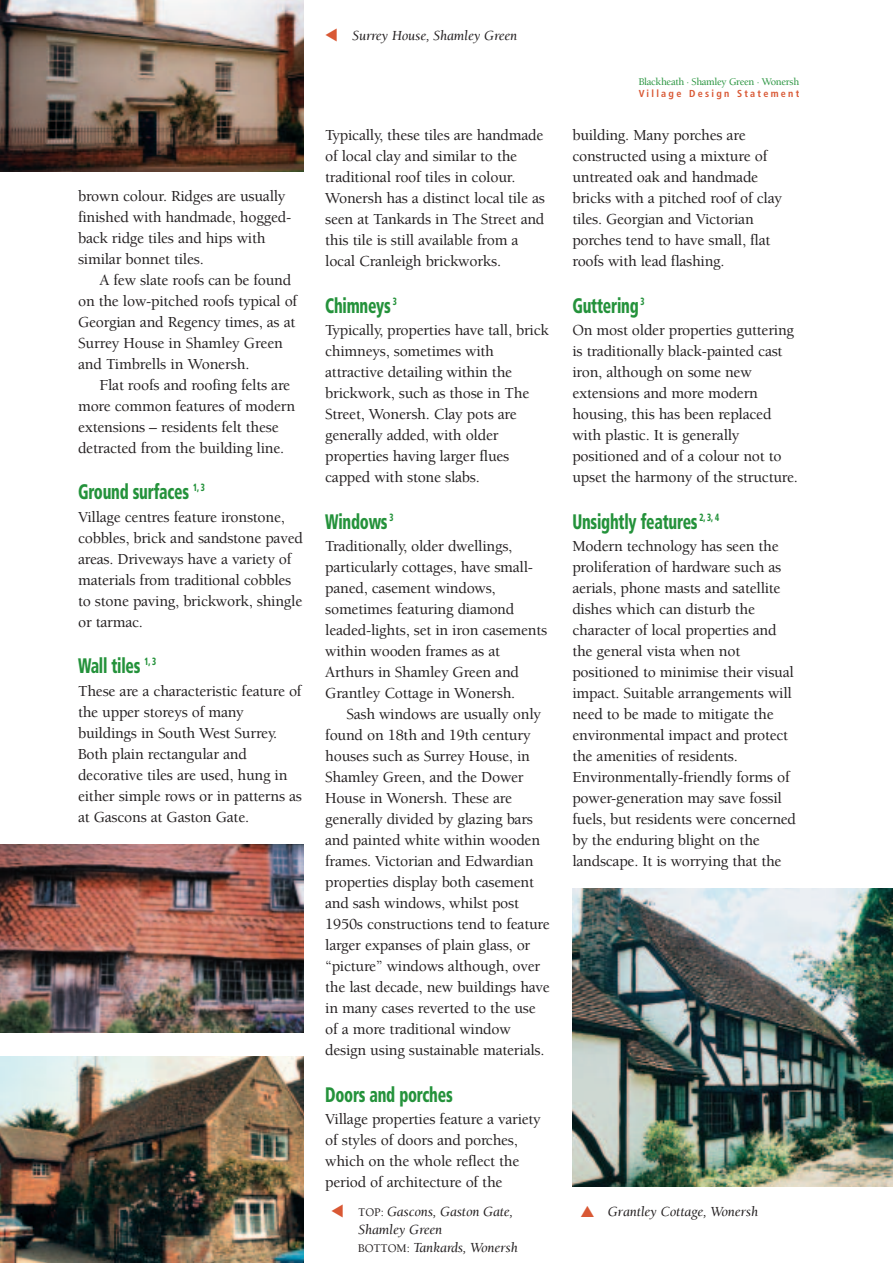
<style>
.page{position:relative;width:893px;height:1263px;background:#fff}
.page>*{position:absolute;margin:0;border:0;box-sizing:border-box;transform-origin:0 0}
.t1{font:900 condensed 21px "Frutiger";letter-spacing:-.015em;color:#24923b;scale:.75 1}
.t2{font:500 15.75px/21px "Berkeley";letter-spacing:-.015em;color:#231f20}
.t3{font:italic 14.25px/18px "Berkeley";letter-spacing:-.01em;color:#231f20}
.t4{font:500 10.5px "Berkeley";letter-spacing:-.025em;color:#24923b}
.t5{font:700 condensed 10.2px "Frutiger";letter-spacing:.225em;color:#d95834}
.s1{font-weight:500;font-style:normal;font-size:12px}
.s2{color:#d95834}
</style>
<div class="page">
<img style="left:0;top:0;width:303px;height:172px">
<img style="left:0;top:845px;width:303px;height:188px">
<img style="left:573px;top:889px;width:319px;height:297px">
<img style="left:0;top:1057px;width:303px;height:206px">
<p class="t2" style="left:78px;top:187px;width:215px">brown colour. Ridges are usually finished with handmade, hogged&shy;back ridge tiles and hips with similar bonnet tiles.</p>
<p class="t2" style="left:78px;top:271px;width:221px;text-indent:21px">A few slate roofs can be found on the low-pitched roofs typical of<br>Georgian and Regency times, as at<br>Surrey House in Shamley Green and Timbrells in Wonersh.</p>
<p class="t2" style="left:78px;top:376px;width:218px;text-indent:21px">Flat roofs and roofing felts are more common features of modern extensions – residents felt these detracted from the building line.</p>
<h1 class="t1" style="left:78px;top:483px;width:171px">Ground surfaces <sup>1,</sup> <sup>3</sup></h1>
<p class="t2" style="left:78px;top:508px;width:226px">Village centres feature ironstone, cobbles, brick and sandstone paved areas. Driveways have a variety of materials from traditional cobbles to stone paving, brickwork, shingle or tarmac.</p>
<h1 class="t1" style="left:78px;top:657px;width:106px">Wall tiles <sup>1,</sup> <sup>3</sup></h1>
<p class="t2" style="left:78px;top:682px;width:225px">These are a characteristic feature of the upper storeys of many buildings in South West Surrey.<br>Both plain rectangular and decorative tiles are used, hung in either simple rows or in patterns as at Gascons at Gaston Gate.</p>
<p class="t3" style="left:352px;top:28px;width:167px">Surrey House, Shamley Green</p>
<p class="t2" style="left:325px;top:126px;width:221px">Typically, these tiles are handmade of local clay and similar to the traditional roof tiles in colour.<br>Wonersh has a distinct local tile as seen at Tankards in The Street and this tile is still available from a local Cranleigh brickworks.</p>
<h1 class="t1" style="left:325px;top:297px;width:97px">Chimneys <sup>3</sup></h1>
<p class="t2" style="left:325px;top:321px;width:225px">Typically, properties have tall, brick chimneys, sometimes with attractive detailing within the brickwork, such as those in The<br>Street, Wonersh. Clay pots are generally added, with older properties having larger flues capped with stone slabs.</p>
<h1 class="t1" style="left:325px;top:513px;width:93px">Windows <sup>3</sup></h1>
<p class="t2" style="left:325px;top:537px;width:223px">Traditionally, older dwellings, particularly cottages, have small&shy;paned, casement windows, sometimes featuring diamond leaded-lights, set in iron casements within wooden frames as at<br>Arthurs in Shamley Green and<br>Grantley Cottage in Wonersh.</p>
<p class="t2" style="left:325px;top:705px;width:226px;text-indent:21px">Sash windows are usually only found on 18th and 19th century houses such as Surrey House, in<br>Shamley Green, and the Dower<br>House in Wonersh. These are generally divided by glazing bars and painted white within wooden frames. Victorian and Edwardian properties display both casement and sash windows, whilst post<br>1950s constructions tend to feature larger expanses of plain glass, or “picture” windows although, over the last decade, new buildings have in many cases reverted to the use of a more traditional window design using sustainable materials.</p>
<h1 class="t1" style="left:325px;top:1086px;width:171px">Doors and porches</h1>
<p class="t2" style="left:325px;top:1110px;width:217px">Village properties feature a variety of styles of doors and porches, which on the whole reflect the period of architecture of the</p>
<p class="t4" style="left:638px;top:77px;width:162px">Blackheath · Shamley Green · Wonersh</p>
<p class="t5" style="left:638px;top:89px;width:162px">Village Design Statement</p>
<p class="t2" style="left:572px;top:126px;width:211px">building. Many porches are constructed using a mixture of untreated oak and handmade bricks with a pitched roof of clay tiles. Georgian and Victorian porches tend to have small, flat roofs with lead flashing.</p>
<h1 class="t1" style="left:572px;top:297px;width:98px">Guttering <sup>3</sup></h1>
<p class="t2" style="left:572px;top:321px;width:227px">On most older properties guttering is traditionally black-painted cast iron, although on some new extensions and more modern housing, this has been replaced with plastic. It is generally positioned and of a colour not to upset the harmony of the structure.</p>
<h1 class="t1" style="left:572px;top:513px;width:197px">Unsightly features <sup>2,</sup> <sup>3,</sup> <sup>4</sup></h1>
<p class="t2" style="left:572px;top:537px;width:225px">Modern technology has seen the proliferation of hardware such as aerials, phone masts and satellite dishes which can disturb the character of local properties and the general vista when not positioned to minimise their visual impact. Suitable arrangements will need to be made to mitigate the environmental impact and protect the amenities of residents.<br>Environmentally-friendly forms of power-generation may save fossil fuels, but residents were concerned by the enduring blight on the landscape. It is worrying that the</p>
<p class="t3" style="left:358px;top:1204px;width:161px"><span class="s1">TOP:</span> Gascons, Gaston Gate,<br>Shamley Green<br><span class="s1">BOTTOM:</span> Tankards, Wonersh</p>
<p class="t3" style="left:580px;top:1204px;width:179px"><span class="s2">▲</span> Grantley Cottage, Wonersh</p>
</div>
